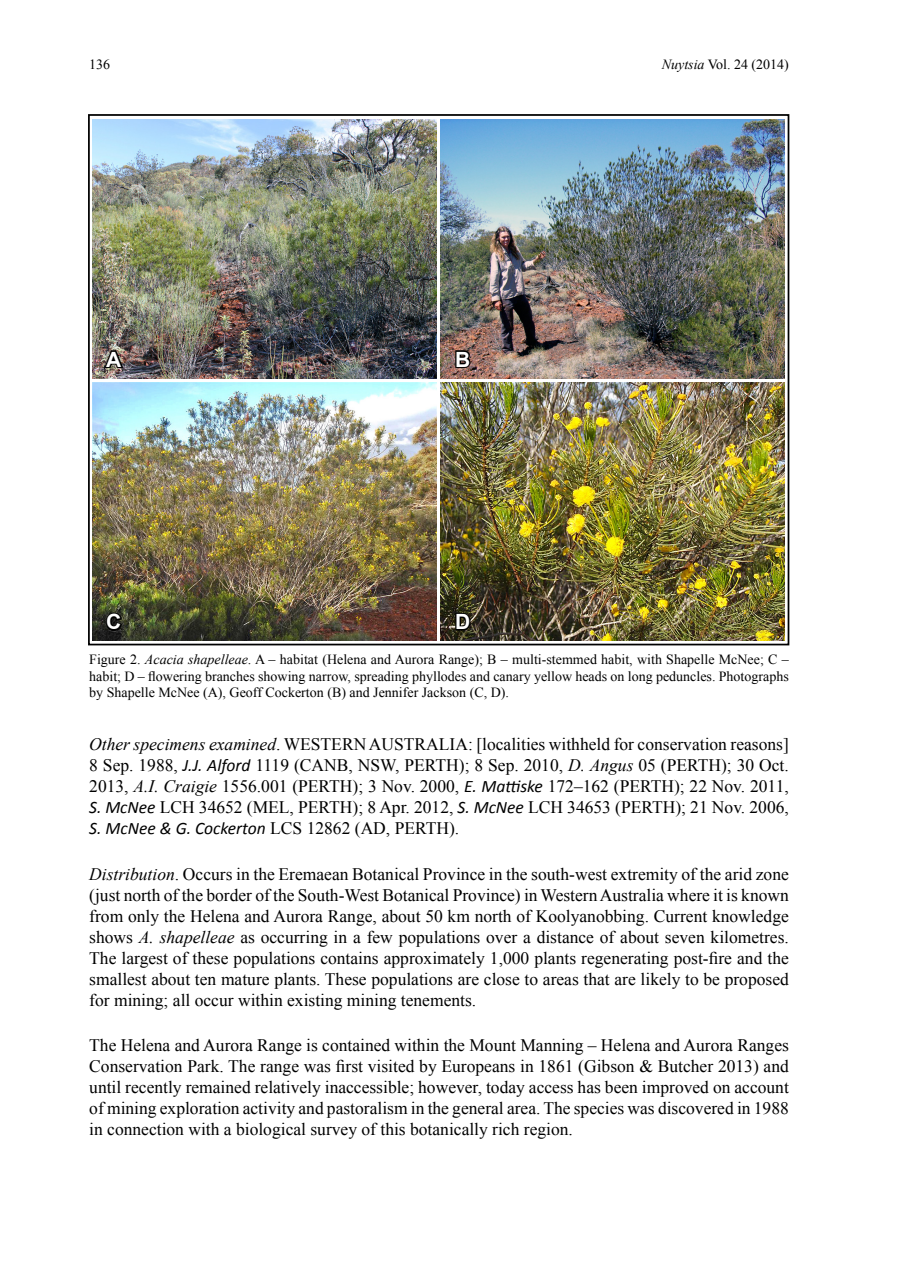
<style>
.page{position:relative;width:903px;height:1270px;background:#fff}
.page>*{position:absolute;margin:0;border:0;box-sizing:border-box;transform-origin:0 0}
.t1{font:700 21px "Arial";color:#fff}
.nBody{font:17.5px/21px "Times New Roman";color:#000;text-align:justify}
.nFigureCaption{font:14px/16.8px "Times New Roman";color:#000;text-align:justify}
.s1{font-style:italic}
.s2{font-family:"Calibri";font-style:italic}
</style>
<div class="page">
<img style="left:93px;top:120px;width:344px;height:259px">
<img style="left:440px;top:120px;width:345px;height:259px">
<img style="left:93px;top:382px;width:344px;height:258px">
<img style="left:440px;top:382px;width:345px;height:258px">
<svg style="left:102px;top:347px;width:23px;height:22px"></svg>
<svg style="left:454px;top:348px;width:18px;height:21px"></svg>
<svg style="left:104px;top:611px;width:20px;height:22px"></svg>
<svg style="left:454px;top:611px;width:18px;height:21px"></svg>
<p class="nFigureCaption" style="left:89px;top:56px;width:22px">136</p>
<p class="nFigureCaption" style="left:662px;top:56px;width:129px"><span class="s1">Nuytsia</span> Vol. 24 (2014)</p>
<p class="t1" style="left:106px;top:345px;width:17px">A</p>
<p class="t1" style="left:455px;top:345px;width:17px">B</p>
<p class="t1" style="left:106px;top:608px;width:17px">C</p>
<p class="t1" style="left:455px;top:608px;width:17px">D</p>
<p class="nFigureCaption" style="left:89px;top:650px;width:701px">Figure 2. <span class="s1">Acacia shapelleae</span>. A – habitat (Helena and Aurora Range); B – multi-stemmed habit, with Shapelle McNee; C – habit; D – flowering branches showing narrow, spreading phyllodes and canary yellow heads on long peduncles. Photographs by Shapelle McNee (A), Geoff Cockerton (B) and Jennifer Jackson (C, D).</p>
<p class="nBody" style="left:89px;top:733px;width:701px"><span class="s1">Other specimens examined</span>. WESTERN AUSTRALIA: [localities withheld for conservation reasons] 8 Sep. 1988, <span class="s2">J.J. Alford</span> 1119 (CANB, NSW, PERTH); 8 Sep. 2010, <span class="s1">D. Angus</span> 05 (PERTH); 30 Oct.<br>2013, <span class="s1">A.I. Craigie</span> 1556.001 (PERTH); 3 Nov. 2000, <span class="s2">E. Mattiske</span> 172–162 (PERTH); 22 Nov. 2011, <span class="s2">S. McNee</span> LCH 34652 (MEL, PERTH); 8 Apr. 2012, <span class="s2">S. McNee</span> LCH 34653 (PERTH); 21 Nov. 2006, <span class="s2">S. McNee &amp; G. Cockerton</span> LCS 12862 (AD, PERTH).</p>
<p class="nBody" style="left:89px;top:863px;width:701px"><span class="s1">Distribution</span>. Occurs in the Eremaean Botanical Province in the south-west extremity of the arid zone (just north of the border of the South-West Botanical Province) in Western Australia where it is known from only the Helena and Aurora Range, about 50 km north of Koolyanobbing. Current knowledge shows <span class="s1">A. shapelleae</span> as occurring in a few populations over a distance of about seven kilometres.<br>The largest of these populations contains approximately 1,000 plants regenerating post-fire and the smallest about ten mature plants. These populations are close to areas that are likely to be proposed for mining; all occur within existing mining tenements.</p>
<p class="nBody" style="left:89px;top:1035px;width:701px">The Helena and Aurora Range is contained within the Mount Manning – Helena and Aurora Ranges Conservation Park. The range was first visited by Europeans in 1861 (Gibson &amp; Butcher 2013) and until recently remained relatively inaccessible; however, today access has been improved on account of mining exploration activity and pastoralism in the general area. The species was discovered in 1988 in connection with a biological survey of this botanically rich region.</p>
</div>
